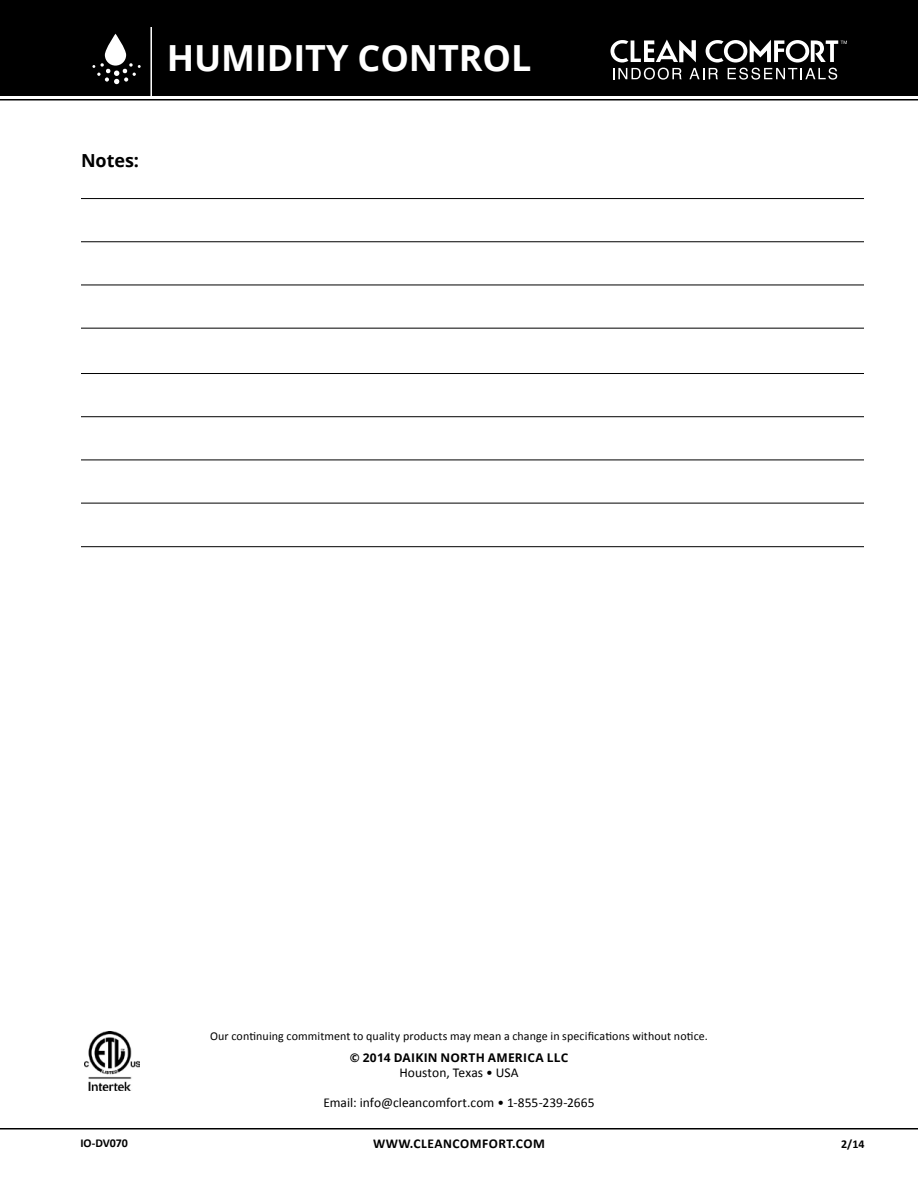
<style>
.page{position:relative;width:918px;height:1188px;background:#fff}
.page>*{position:absolute;margin:0;border:0;box-sizing:border-box;transform-origin:0 0}
.t1{font:700 36px "Open Sans";letter-spacing:-.005em;color:#fff}
.t2{font:700 18px "Open Sans";letter-spacing:-.005em;color:#000}
.t3{font:13.5px "Calibri";letter-spacing:.005em;color:#000}
.t4{font:700 13.5px "Calibri";letter-spacing:.04em;color:#000}
.t5{font:12px "Calibri";letter-spacing:.01em;color:#000}
.t6{font:700 12px "Open Sans";letter-spacing:.02em;color:#000}
.t7{font:700 12px "Calibri";color:#000}
</style>
<div class="page">
<hr style="left:0;top:99px;width:918px;height:1px;background:#000">
<div style="left:0;top:0;width:918px;height:96px;background:#000"></div>
<svg style="left:611px;top:40px;width:236px;height:40px"></svg>
<svg style="left:92px;top:63px;width:49px;height:21px"></svg>
<svg style="left:105px;top:34px;width:21px;height:32px"></svg>
<hr style="left:150px;top:27px;width:2px;height:70px;background:#fff">
<img style="left:85px;top:1032px;width:55px;height:58px">
<hr style="left:0;top:1128px;width:918px;height:2px;background:#000">
<hr style="left:81px;top:198px;width:783px;height:1px;background:#000">
<hr style="left:81px;top:373px;width:783px;height:1px;background:#000">
<hr style="left:81px;top:285px;width:783px;height:1px;background:#000">
<hr style="left:81px;top:460px;width:783px;height:1px;background:#000">
<hr style="left:81px;top:241px;width:783px;height:1px;background:#000">
<hr style="left:81px;top:416px;width:783px;height:1px;background:#000">
<hr style="left:81px;top:328px;width:783px;height:1px;background:#000">
<hr style="left:81px;top:503px;width:783px;height:1px;background:#000">
<hr style="left:81px;top:546px;width:783px;height:1px;background:#000">
<h1 class="t1" style="left:167px;top:33px;width:366px">HUMIDITY CONTROL</h1>
<h2 class="t2" style="left:81px;top:148px;width:60px">Notes:</h2>
<p class="t5" style="left:210px;top:1029px;width:499px">Our continuing commitment to quality products may mean a change in specifications without notice.</p>
<p class="t6" style="left:350px;top:1049px;width:220px">© 2014 DAIKIN NORTH AMERICA LLC</p>
<p class="t3" style="left:399px;top:1064px;width:121px">Houston, Texas • USA</p>
<p class="t3" style="left:323px;top:1094px;width:273px">Email: info@cleancomfort.com • 1-855-239-2665</p>
<p class="t7" style="left:80px;top:1135px;width:49px">IO-DV070</p>
<p class="t4" style="left:373px;top:1134px;width:173px">WWW.CLEANCOMFORT.COM</p>
<p class="t7" style="left:841px;top:1136px;width:25px">2/14</p>
</div>
